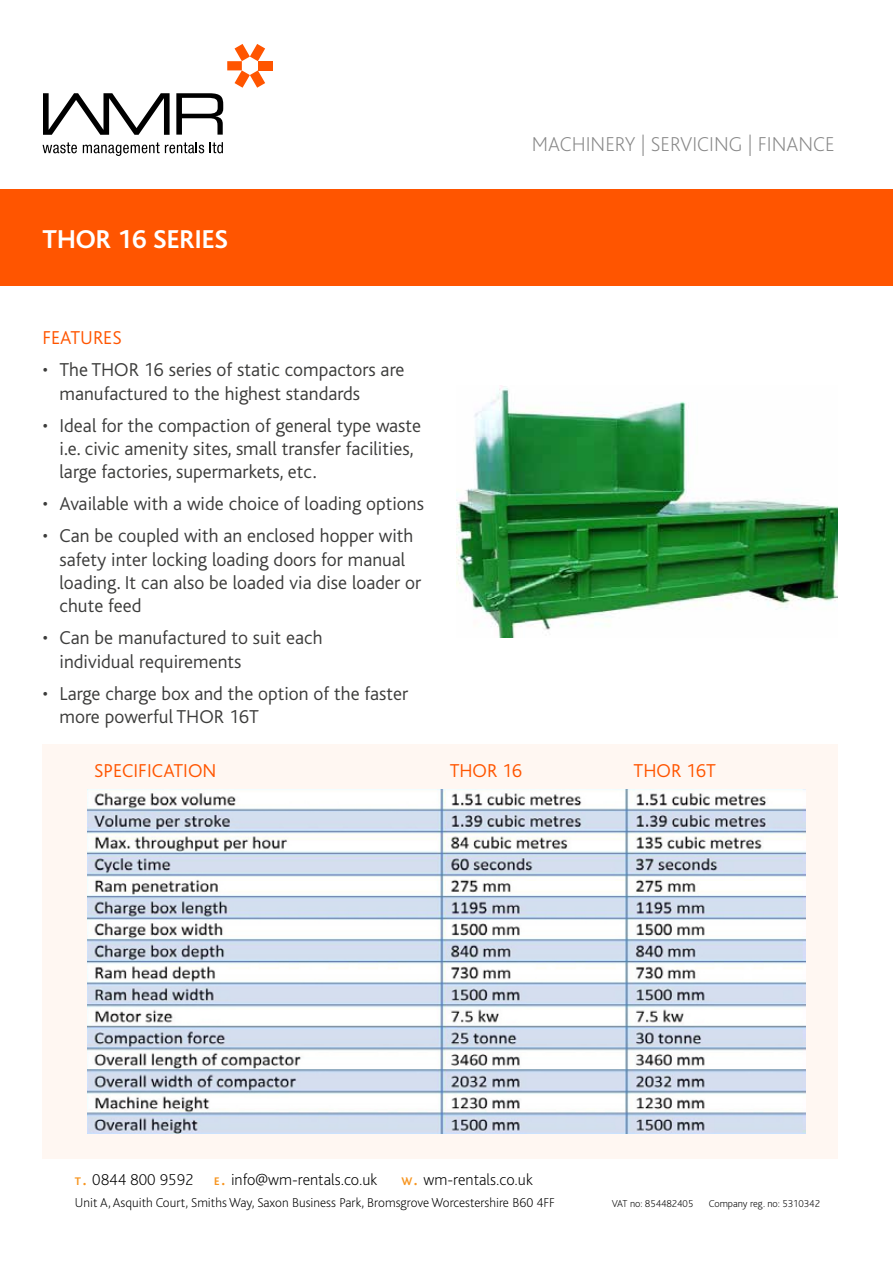
<style>
.page{position:relative;width:893px;height:1263px;background:#fff}
.page>*{position:absolute;margin:0;border:0;box-sizing:border-box;transform-origin:0 0}
.t1{font:700 27px "Bliss";color:#fff}
.t2{font:200 21px "Bliss";color:#878787}
.t3{font:300 19.5px/23.4px "Bliss";color:#3c3c3b}
.t4{font:300 19.5px "Bliss";color:#f50}
.t5{font:200 16.5px "Bliss";color:#000}
.t6{font:200 13.5px "Bliss";color:#000}
.t7{font:200 10.5px "Bliss";color:#000}
.s1{font-family:"Bliss Caps";font-weight:700;font-size:11.55px;color:#f7941e}
.s2{font-family:"Bliss Caps";font-weight:700;color:#f7941e}
</style>
<div class="page">
<svg style="left:176px;top:93px;width:47px;height:42px"></svg>
<div style="left:227px;top:61px;width:15px;height:9px;background:#f50"></div>
<svg style="left:235px;top:70px;width:30px;height:18px"></svg>
<div style="left:258px;top:61px;width:14px;height:9px;background:#f50"></div>
<svg style="left:235px;top:44px;width:30px;height:17px"></svg>
<svg style="left:43px;top:93px;width:127px;height:42px"></svg>
<svg style="left:43px;top:142px;width:34px;height:11px"></svg>
<svg style="left:83px;top:142px;width:121px;height:14px"></svg>
<svg style="left:210px;top:142px;width:13px;height:11px"></svg>
<div style="left:43px;top:744px;width:794px;height:415px;background:#fff7f2"></div>
<div style="left:0;top:189px;width:893px;height:96px;background:#f50"></div>
<img style="left:456px;top:385px;width:381px;height:252px">
<img style="left:87px;top:789px;width:718px;height:344px">
<h1 class="t1" style="left:43px;top:225px;width:187px">THOR 16 SERIES</h1>
<p class="t4" style="left:43px;top:328px;width:81px">FEATURES</p>
<p class="t3" style="left:60px;top:359px;width:346px;text-indent:-17px">• The THOR 16 series of static compactors are manufactured to the highest standards</p>
<p class="t3" style="left:60px;top:414px;width:363px;text-indent:-17px">• Ideal for the compaction of general type waste i.e. civic amenity sites, small transfer facilities, large factories, supermarkets, etc.</p>
<p class="t3" style="left:43px;top:493px;width:383px">• Available with a wide choice of loading options</p>
<p class="t3" style="left:60px;top:524px;width:363px;text-indent:-17px">• Can be coupled with an enclosed hopper with safety inter locking loading doors for manual loading. It can also be loaded via dise loader or chute feed</p>
<p class="t3" style="left:60px;top:627px;width:265px;text-indent:-17px">• Can be manufactured to suit each individual requirements</p>
<p class="t3" style="left:60px;top:682px;width:350px;text-indent:-17px">• Large charge box and the option of the faster more powerful THOR 16T</p>
<p class="t2" style="left:532px;top:134px;width:304px">MACHINERY | SERVICING | FINANCE</p>
<p class="t4" style="left:94px;top:760px;width:124px">SPECIFICATION</p>
<p class="t4" style="left:450px;top:760px;width:74px">THOR 16</p>
<p class="t4" style="left:634px;top:760px;width:84px">THOR 16T</p>
<p class="t5" style="left:75px;top:1171px;width:304px"><span class="s1">t</span> <span class="s2">.</span> 0844 800 9592 <span class="s1">e</span> <span class="s2">.</span> info@wm-rentals.co.uk</p>
<p class="t5" style="left:401px;top:1171px;width:133px"><span class="s1">w</span><span class="s2">.</span> wm-rentals.co.uk</p>
<p class="t6" style="left:75px;top:1196px;width:482px">Unit A, Asquith Court, Smiths Way, Saxon Business Park, Bromsgrove Worcestershire B60 4FF</p>
<p class="t7" style="left:612px;top:1198px;width:83px">VAT no: 854482405</p>
<p class="t7" style="left:709px;top:1198px;width:113px">Company reg. no: 5310342</p>
</div>
